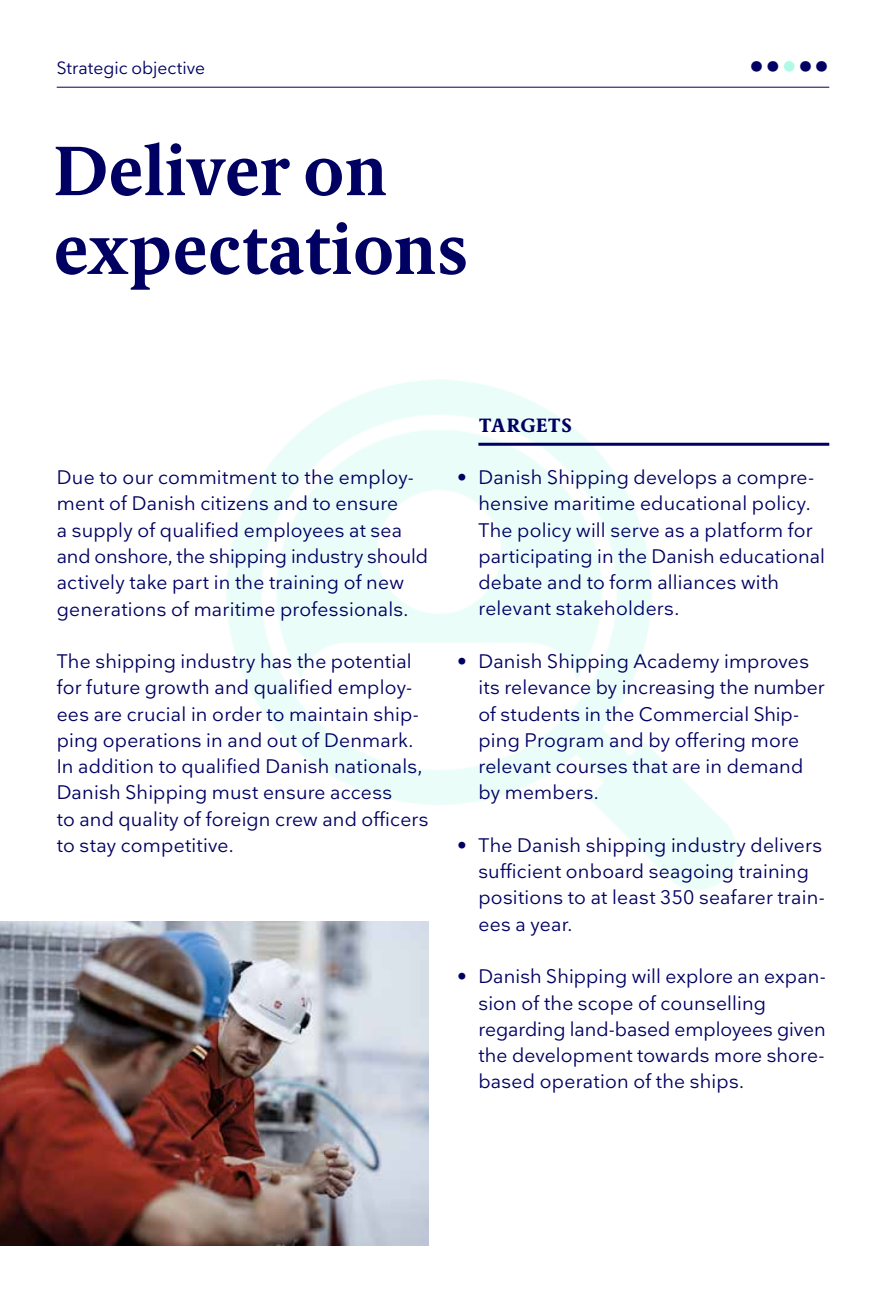
<style>
.page{position:relative;width:886px;height:1312px;background:#fff}
.page>*{position:absolute;margin:0;border:0;box-sizing:border-box;transform-origin:0 0}
.t1{font:700 70px/78.8px "Berlingske Serif Text";letter-spacing:.01em;color:#000062}
.t2{font:600 30px "Nationale";color:#000062}
.t3{font:19.5px/26.2px "Nationale";letter-spacing:.01em;color:#000062}
.t4{font:800 19.5px "Berlingske Serif Text";letter-spacing:.025em;color:#000062}
.t5{font:17.5px "Nationale";color:#000062}
.s1{color:#affae6}
</style>
<div class="page">
<img style="left:0;top:921px;width:429px;height:324px">
<img style="left:227px;top:379px;width:510px;height:510px">
<hr style="left:57px;top:87px;width:772px;height:1px;background:#000062">
<hr style="left:478px;top:442px;width:351px;height:3px;background:#000062">
<p class="t5" style="left:57px;top:56px;width:150px">Strategic objective</p>
<h2 class="t2" style="left:749px;top:48px;width:82px">••<span class="s1">•</span>••</h2>
<h1 class="t1" style="left:54px;top:131px;width:415px">Deliver on expectations</h1>
<p class="t3" style="left:57px;top:463px;width:373px">Due to our commitment to the employ&shy;ment of Danish citizens and to ensure<br>a supply of qualified employees at sea and onshore, the shipping industry should actively take part in the training of new generations of maritime professionals.</p>
<p class="t3" style="left:57px;top:647px;width:373px">The shipping industry has the potential for future growth and qualified employ&shy;ees are crucial in order to maintain ship&shy;ping operations in and out of Denmark.<br>In addition to qualified Danish nationals, Danish Shipping must ensure access<br>to and quality of foreign crew and officers to stay competitive.</p>
<p class="t4" style="left:479px;top:410px;width:95px">TARGETS</p>
<p class="t3" style="left:478px;top:463px;width:348px;text-indent:-21px">• Danish Shipping develops a compre&shy;hensive maritime educational policy.<br>The policy will serve as a platform for participating in the Danish educational debate and to form alliances with relevant stakeholders.</p>
<p class="t3" style="left:478px;top:647px;width:348px;text-indent:-21px">• Danish Shipping Academy improves its relevance by increasing the number of students in the Commercial Ship&shy;ping Program and by offering more relevant courses that are in demand by members.</p>
<p class="t3" style="left:478px;top:831px;width:348px;text-indent:-21px">• The Danish shipping industry delivers sufficient onboard seagoing training positions to at least 350 seafarer train&shy;ees a year.</p>
<p class="t3" style="left:478px;top:962px;width:349px;text-indent:-21px">• Danish Shipping will explore an expan&shy;sion of the scope of counselling regarding land-based employees given the development towards more shore&shy;based operation of the ships.</p>
</div>
